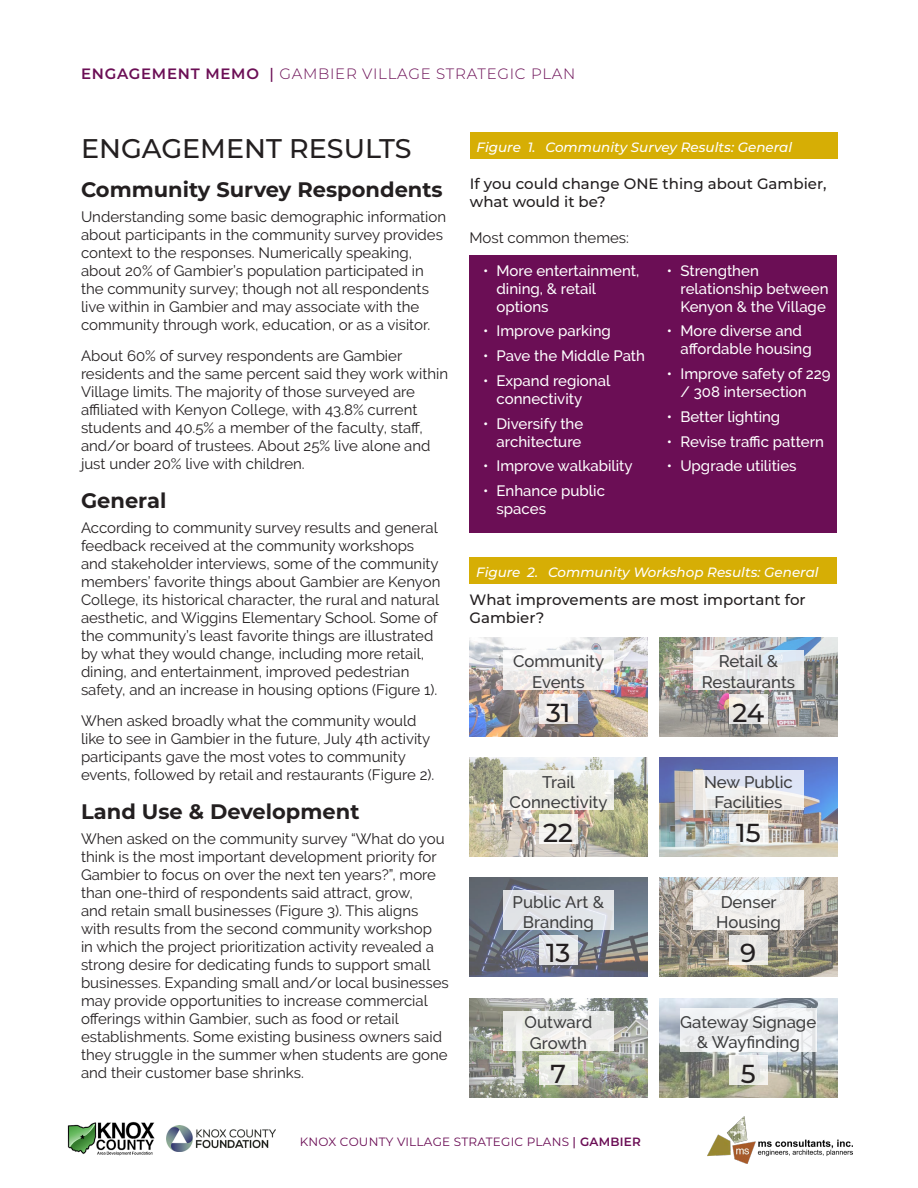
<style>
.page{position:relative;width:918px;height:1188px;background:#fff}
.page>*{position:absolute;margin:0;border:0;box-sizing:border-box;transform-origin:0 0}
.Heading{font:500 27px "Montserrat";color:#231f20}
.t1{font:500 26.1px "Montserrat";color:#231f20}
.Subheading{font:700 21px "Montserrat";color:#231f20}
.Figure_Labels{font:500 16.8px/20.1px "Raleway";color:#3e3e3f;text-align:center}
.Body_text{font:15px/18px "Raleway";color:#231f20}
.t2{font:500 15px/18px "Raleway";color:#fff}
.Subheading-2{font:500 15px/18px "Montserrat";color:#231f20}
.t3{font:300 15px "Montserrat";letter-spacing:.05em;color:#6b0e55}
.t4{font:italic 500 13.5px "Montserrat";color:#fff}
.t5{font:12px "Montserrat";letter-spacing:.02em;color:#6b0e55}
.s1{font-weight:600}
.s2{font-weight:500}
</style>
<div class="page">
<img style="left:708px;top:1116px;width:145px;height:47px">
<img style="left:67px;top:1122px;width:88px;height:34px">
<img style="left:166px;top:1125px;width:110px;height:27px">
<img style="left:470px;top:637px;width:177px;height:99px">
<svg style="left:503px;top:650px;width:111px;height:39px;fill:#f3f1f0"></svg>
<svg style="left:539px;top:694px;width:39px;height:30px"></svg>
<img style="left:470px;top:878px;width:177px;height:99px">
<div style="left:503px;top:891px;width:111px;height:39px;background:#e1e3e7"></div>
<div style="left:539px;top:935px;width:39px;height:30px;background:#e6e9eb"></div>
<img style="left:470px;top:758px;width:177px;height:99px">
<svg style="left:503px;top:770px;width:111px;height:40px;background:#edede8"></svg>
<div style="left:539px;top:815px;width:39px;height:29px;background:#f0f0e8"></div>
<img style="left:470px;top:998px;width:177px;height:99px">
<svg style="left:503px;top:1011px;width:111px;height:39px;fill:#ebece7"></svg>
<div style="left:539px;top:1055px;width:39px;height:30px;background:#eaede6"></div>
<img style="left:660px;top:637px;width:177px;height:99px">
<svg style="left:693px;top:650px;width:111px;height:39px;fill:#e8e8ea"></svg>
<div style="left:729px;top:694px;width:39px;height:30px;background:linear-gradient(to bottom,#f2f0eb,#e4e4e3)"></div>
<img style="left:660px;top:878px;width:177px;height:99px">
<div style="left:693px;top:891px;width:111px;height:39px;background:linear-gradient(to bottom,#f2f3f2,#eeebe8)"></div>
<div style="left:729px;top:935px;width:39px;height:30px;background:#e6e6e3"></div>
<img style="left:660px;top:758px;width:177px;height:99px">
<svg style="left:693px;top:770px;width:111px;height:40px;background:#e8e8ed"></svg>
<div style="left:729px;top:815px;width:39px;height:29px;background:linear-gradient(to right,#e9edef,#f7f4f1)"></div>
<img style="left:660px;top:998px;width:177px;height:99px">
<svg style="left:680px;top:1008px;width:137px;height:44px;fill:#f0f2f4"></svg>
<div style="left:729px;top:1055px;width:39px;height:30px;background:linear-gradient(to right,#e8e9e3,#ebeceb)"></div>
<div style="left:470px;top:558px;width:367px;height:26px;background:#d6ae05"></div>
<div style="left:470px;top:132px;width:368px;height:27px;background:#d6ae05"></div>
<div style="left:470px;top:255px;width:367px;height:277px;background:#6b0e55"></div>
<p class="t3" style="left:81px;top:63px;width:496px"><span class="s1">ENGAGEMENT MEMO</span> <span class="s2">|</span> GAMBIER VILLAGE STRATEGIC PLAN</p>
<p class="Heading" style="left:81px;top:130px;width:332px">ENGAGEMENT RESULTS</p>
<p class="Subheading" style="left:81px;top:175px;width:363px">Community Survey Respondents</p>
<p class="Body_text" style="left:81px;top:208px;width:367px">Understanding some basic demographic information about participants in the community survey provides context to the responses. Numerically speaking, about 20% of Gambier’s population participated in the community survey; though not all respondents live within in Gambier and may associate with the community through work, education, or as a visitor.</p>
<p class="Body_text" style="left:81px;top:347px;width:369px">About 60% of survey respondents are Gambier residents and the same percent said they work within Village limits. The majority of those surveyed are affiliated with Kenyon College, with 43.8% current students and 40.5% a member of the faculty, staff, and/or board of trustees. About 25% live alone and just under 20% live with children.</p>
<p class="Subheading" style="left:81px;top:485px;width:87px">General</p>
<p class="Body_text" style="left:81px;top:519px;width:361px">According to community survey results and general feedback received at the community workshops and stakeholder interviews, some of the community members’ favorite things about Gambier are Kenyon College, its historical character, the rural and natural aesthetic, and Wiggins Elementary School. Some of the community’s least favorite things are illustrated by what they would change, including more retail, dining, and entertainment, improved pedestrian safety, and an increase in housing options (Figure 1).</p>
<p class="Body_text" style="left:81px;top:712px;width:355px">When asked broadly what the community would like to see in Gambier in the future, July 4th activity participants gave the most votes to community events, followed by retail and restaurants (Figure 2).</p>
<p class="Subheading" style="left:81px;top:796px;width:280px">Land Use &amp; Development</p>
<p class="Body_text" style="left:81px;top:829px;width:369px">When asked on the community survey “What do you think is the most important development priority for Gambier to focus on over the next ten years?”, more than one-third of respondents said attract, grow,<br>and retain small businesses (Figure 3). This aligns with results from the second community workshop<br>in which the project prioritization activity revealed a strong desire for dedicating funds to support small businesses. Expanding small and/or local businesses may provide opportunities to increase commercial offerings within Gambier, such as food or retail establishments. Some existing business owners said they struggle in the summer when students are gone and their customer base shrinks.</p>
<p class="t4" style="left:477px;top:138px;width:317px">Figure 1. Community Survey Results: General</p>
<p class="Subheading-2" style="left:470px;top:174px;width:358px">If you could change ONE thing about Gambier, what would it be?</p>
<p class="Body_text" style="left:470px;top:229px;width:161px">Most common themes:</p>
<p class="t2" style="left:497px;top:261px;width:144px;text-indent:-14px">• More entertainment, dining, &amp; retail options</p>
<p class="t2" style="left:483px;top:322px;width:129px">• Improve parking</p>
<p class="t2" style="left:483px;top:347px;width:164px">• Pave the Middle Path</p>
<p class="t2" style="left:497px;top:372px;width:115px;text-indent:-14px">• Expand regional connectivity</p>
<p class="t2" style="left:483px;top:414px;width:102px;text-align:right">• Diversify the architecture</p>
<p class="t2" style="left:483px;top:457px;width:151px">• Improve walkability</p>
<p class="t2" style="left:497px;top:482px;width:110px;text-indent:-14px">• Enhance public spaces</p>
<p class="t2" style="left:680px;top:261px;width:150px;text-indent:-14px">• Strengthen relationship between<br>Kenyon &amp; the Village</p>
<p class="t2" style="left:680px;top:322px;width:133px;text-indent:-14px">• More diverse and affordable housing</p>
<p class="t2" style="left:680px;top:365px;width:152px;text-indent:-14px">• Improve safety of 229 / 308 intersection</p>
<p class="t2" style="left:667px;top:408px;width:115px">• Better lighting</p>
<p class="t2" style="left:667px;top:432px;width:159px">• Revise traffic pattern</p>
<p class="t2" style="left:667px;top:457px;width:131px">• Upgrade utilities</p>
<p class="t4" style="left:476px;top:563px;width:344px">Figure 2. Community Workshop Results: General</p>
<p class="Subheading-2" style="left:470px;top:590px;width:338px">What improvements are most important for<br>Gambier?</p>
<p class="Figure_Labels" style="left:513px;top:652px;width:93px">Community<br>Events</p>
<p class="t1" style="left:546px;top:694px;width:26px">31</p>
<p class="Figure_Labels" style="left:510px;top:772px;width:99px">Trail<br>Connectivity</p>
<p class="t1" style="left:543px;top:815px;width:31px">22</p>
<p class="Figure_Labels" style="left:513px;top:892px;width:93px">Public Art &amp;<br>Branding</p>
<p class="t1" style="left:546px;top:935px;width:26px">13</p>
<p class="Figure_Labels" style="left:525px;top:1013px;width:69px">Outward<br>Growth</p>
<p class="t1" style="left:550px;top:1055px;width:17px">7</p>
<p class="Figure_Labels" style="left:702px;top:652px;width:95px">Retail &amp;<br>Restaurants</p>
<p class="t1" style="left:732px;top:694px;width:33px">24</p>
<p class="Figure_Labels" style="left:704px;top:772px;width:90px">New Public<br>Facilities</p>
<p class="t1" style="left:736px;top:815px;width:26px">15</p>
<p class="Figure_Labels" style="left:716px;top:892px;width:66px;text-align:left">Denser<br>Housing</p>
<p class="t1" style="left:740px;top:935px;width:18px">9</p>
<p class="Figure_Labels" style="left:680px;top:1012px;width:137px">Gateway Signage &amp; Wayfinding</p>
<p class="t1" style="left:741px;top:1055px;width:16px">5</p>
<p class="t5" style="left:300px;top:1133px;width:343px">KNOX COUNTY VILLAGE STRATEGIC PLANS <span class="s2">|</span> <span class="s1">GAMBIER</span></p>
</div>
